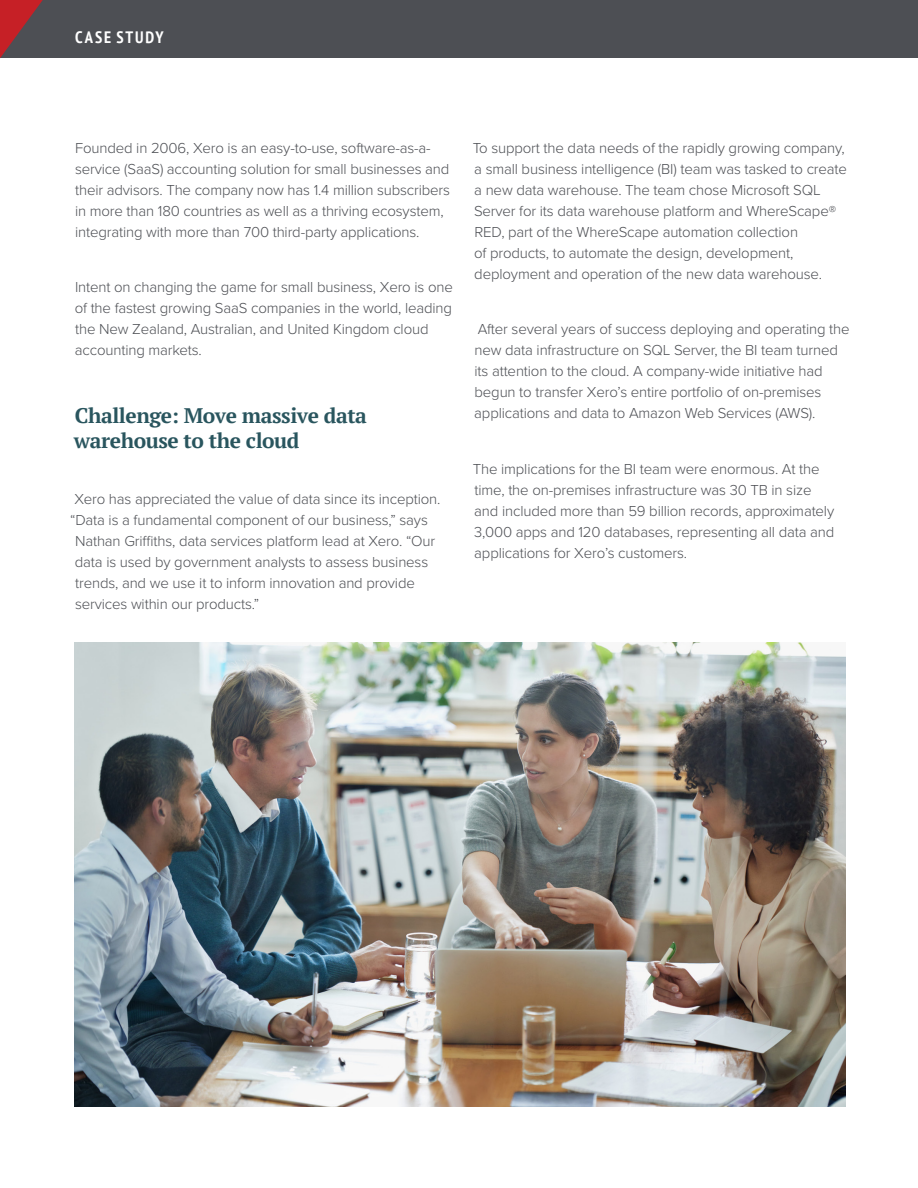
<style>
.page{position:relative;width:918px;height:1188px;background:#fff}
.page>*{position:absolute;margin:0;border:0;box-sizing:border-box;transform-origin:0 0}
.Section_header{font:700 21px/25.2px "PT Serif";letter-spacing:-.02em;color:#29555e}
.t1{font:700 condensed 16.5px "PT Sans";letter-spacing:.11em;color:#fff}
.body{font:300 15px/21px "Proxima Nova";letter-spacing:-.01em;color:#4d4f54}
</style>
<div class="page">
<div style="left:0;top:0;width:918px;height:58px;background:#4d4f54"></div>
<svg style="left:0;top:0;width:43px;height:58px"></svg>
<img style="left:74px;top:643px;width:772px;height:464px">
<p class="t1" style="left:75px;top:26px;width:90px">CASE STUDY</p>
<p class="body" style="left:75px;top:136px;width:376px">Founded in 2006, Xero is an easy-to-use, software-as-a&shy;service (SaaS) accounting solution for small businesses and their advisors. The company now has 1.4 million subscribers in more than 180 countries as well as a thriving ecosystem, integrating with more than 700 third-party applications.</p>
<p class="body" style="left:75px;top:276px;width:380px">Intent on changing the game for small business, Xero is one of the fastest growing SaaS companies in the world, leading the New Zealand, Australian, and United Kingdom cloud accounting markets.</p>
<p class="Section_header" style="left:74px;top:403px;width:295px">Challenge: Move massive data warehouse to the cloud</p>
<p class="body" style="left:74px;top:488px;width:368px">Xero has appreciated the value of data since its inception.</p>
<p class="body" style="left:70px;top:509px;width:359px">“Data is a fundamental component of our business,” says</p>
<p class="body" style="left:75px;top:530px;width:362px">Nathan Griffiths, data services platform lead at Xero. “Our</p>
<p class="body" style="left:75px;top:551px;width:355px">data is used by government analysts to assess business</p>
<p class="body" style="left:75px;top:572px;width:341px">trends, and we use it to inform innovation and provide</p>
<p class="body" style="left:75px;top:593px;width:186px">services within our products.”</p>
<p class="body" style="left:473px;top:136px;width:376px">To support the data needs of the rapidly growing company, a small business intelligence (BI) team was tasked to create a new data warehouse. The team chose Microsoft SQL Server for its data warehouse platform and WhereScape® RED, part of the WhereScape automation collection<br>of products, to automate the design, development, deployment and operation of the new data warehouse.</p>
<p class="body" style="left:474px;top:318px;width:377px">After several years of success deploying and operating the new data infrastructure on SQL Server, the BI team turned its attention to the cloud. A company-wide initiative had begun to transfer Xero’s entire portfolio of on-premises applications and data to Amazon Web Services (AWS).</p>
<p class="body" style="left:473px;top:457px;width:363px">The implications for the BI team were enormous. At the time, the on-premises infrastructure was 30 TB in size and included more than 59 billion records, approximately 3,000 apps and 120 databases, representing all data and applications for Xero’s customers.</p>
</div>
